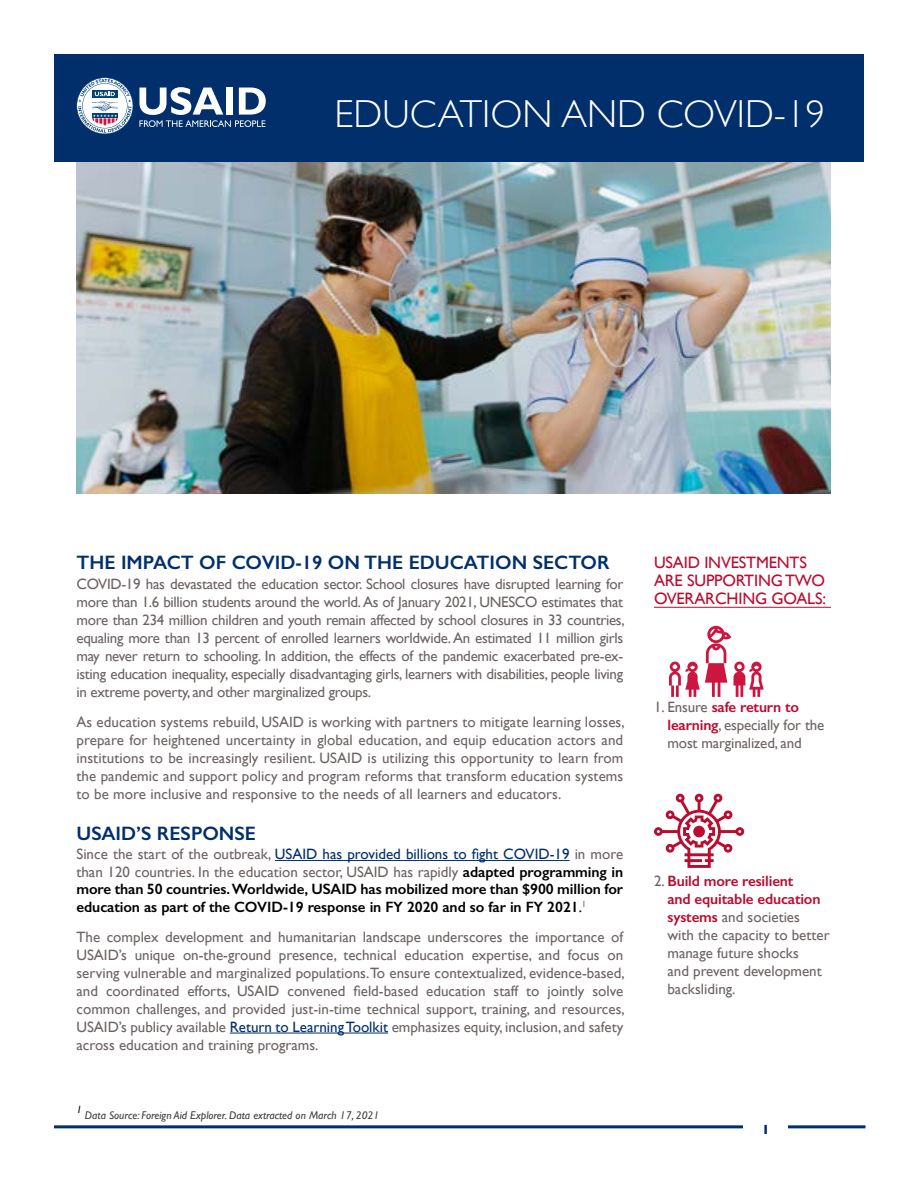
<style>
.page{position:relative;width:918px;height:1188px;background:#fff}
.page>*{position:absolute;margin:0;border:0;box-sizing:border-box;transform-origin:0 0}
.t1{font:300 39px "Gill Sans";color:#fff}
.t2{font:600 19.5px "Gill Sans";color:#002f6c}
.t3{font:16.5px/18px "Gill Sans";letter-spacing:-.01em;color:#ba0c2f}
.t4{font:15px/18px "Gill Sans";color:#6c6463}
.t5{font:600 15px/18px "Gill Sans";letter-spacing:-.005em;color:#000}
.t6{font:700 13.5px "Gill Sans";color:#002f6c}
.t7{font:italic 11.25px "Gill Sans";color:#3c4043}
.t8{font:italic 10.5px "Gill Sans";color:#000}
.s1{color:#002f6c}
.s2{font-weight:600;color:#000}
.s3{font-weight:400}
.s4{font-weight:600;color:#ba0c2f}
</style>
<div class="page">
<div style="left:54px;top:54px;width:810px;height:108px;background:#002f6c"></div>
<hr style="left:54px;top:1125px;width:812px;height:3px;background:#002f6c">
<div style="left:744px;top:1115px;width:44px;height:28px;background:#fff"></div>
<hr style="left:275px;top:860px;width:295px;height:1px;background:#002f6c">
<hr style="left:230px;top:1033px;width:158px;height:1px;background:#002f6c">
<hr style="left:654px;top:607px;width:177px;height:1px;background:#ba0c2f">
<svg style="left:139px;top:87px;width:127px;height:40px"></svg>
<svg style="left:77px;top:78px;width:56px;height:56px"></svg>
<img style="left:76px;top:162px;width:755px;height:332px">
<svg style="left:669px;top:626px;width:95px;height:71px"></svg>
<svg style="left:654px;top:794px;width:90px;height:74px"></svg>
<h1 class="t1" style="left:334px;top:83px;width:492px">EDUCATION AND COVID-19</h1>
<p class="t2" style="left:76px;top:551px;width:535px">THE IMPACT OF COVID-19 ON THE EDUCATION SECTOR</p>
<p class="t4" style="left:76px;top:574px;width:550px;text-align:justify">COVID-19 has devastated the education sector. School closures have disrupted learning for more than 1.6 billion students around the world.As of January 2021, UNESCO estimates that more than 234 million children and youth remain affected by school closures in 33 countries, equaling more than 13 percent of enrolled learners worldwide.An estimated 11 million girls may never return to schooling. In addition, the effects of the pandemic exacerbated pre-ex&shy;isting education inequality, especially disadvantaging girls, learners with disabilities, people living in extreme poverty, and other marginalized groups.</p>
<p class="t4" style="left:76px;top:712px;width:550px;text-align:justify">As education systems rebuild, USAID is working with partners to mitigate learning losses, prepare for heightened uncertainty in global education, and equip education actors and institutions to be increasingly resilient. USAID is utilizing this opportunity to learn from the pandemic and support policy and program reforms that transform education systems to be more inclusive and responsive to the needs of all learners and educators.</p>
<p class="t2" style="left:76px;top:822px;width:181px">USAID’S RESPONSE</p>
<p class="t4" style="left:76px;top:845px;width:548px">Since the start of the outbreak, <span class="s1">USAID has provided billions to fight COVID-19</span> in more than 120 countries. In the education sector, USAID has rapidly <span class="s2">adapted programming in</span></p>
<p class="t5" style="left:76px;top:880px;width:548px">more than 50 countries. Worldwide, USAID has mobilized more than $900 million for education as part of the COVID-19 response in FY 2020 and so far in FY 2021<span class="s3">.</span><sup>1</sup></p>
<p class="t4" style="left:76px;top:928px;width:550px;text-align:justify">The complex development and humanitarian landscape underscores the importance of USAID’s unique on-the-ground presence, technical education expertise, and focus on serving vulnerable and marginalized populations.To ensure contextualized, evidence-based,</p>
<p class="t4" style="left:76px;top:982px;width:550px">and coordinated efforts, USAID convened field-based education staff to jointly solve common challenges, and provided just-in-time technical support, training, and resources,</p>
<p class="t4" style="left:76px;top:1018px;width:548px">USAID’s publicy available <span class="s1">Return to Learning Toolkit</span> emphasizes equity, inclusion, and safety across education and training programs.</p>
<p class="t8" style="left:76px;top:1104px;width:7px">1</p>
<p class="t7" style="left:85px;top:1109px;width:296px">Data Source: Foreign Aid Explorer. Data extracted on March 17, 2021</p>
<p class="t3" style="left:654px;top:553px;width:174px">USAID INVESTMENTS<br>ARE SUPPORTING TWO<br>OVERARCHING GOALS:</p>
<p class="t4" style="left:667px;top:698px;width:158px;text-indent:-13px">1. Ensure <span class="s4">safe return to learning</span>, especially for the most marginalized, and</p>
<p class="t4" style="left:667px;top:872px;width:164px;text-indent:-13px">2. <span class="s4">Build more resilient<br>and equitable education systems</span> and societies with the capacity to better manage future shocks<br>and prevent development backsliding.</p>
<p class="t6" style="left:762px;top:1118px;width:10px">1</p>
</div>
